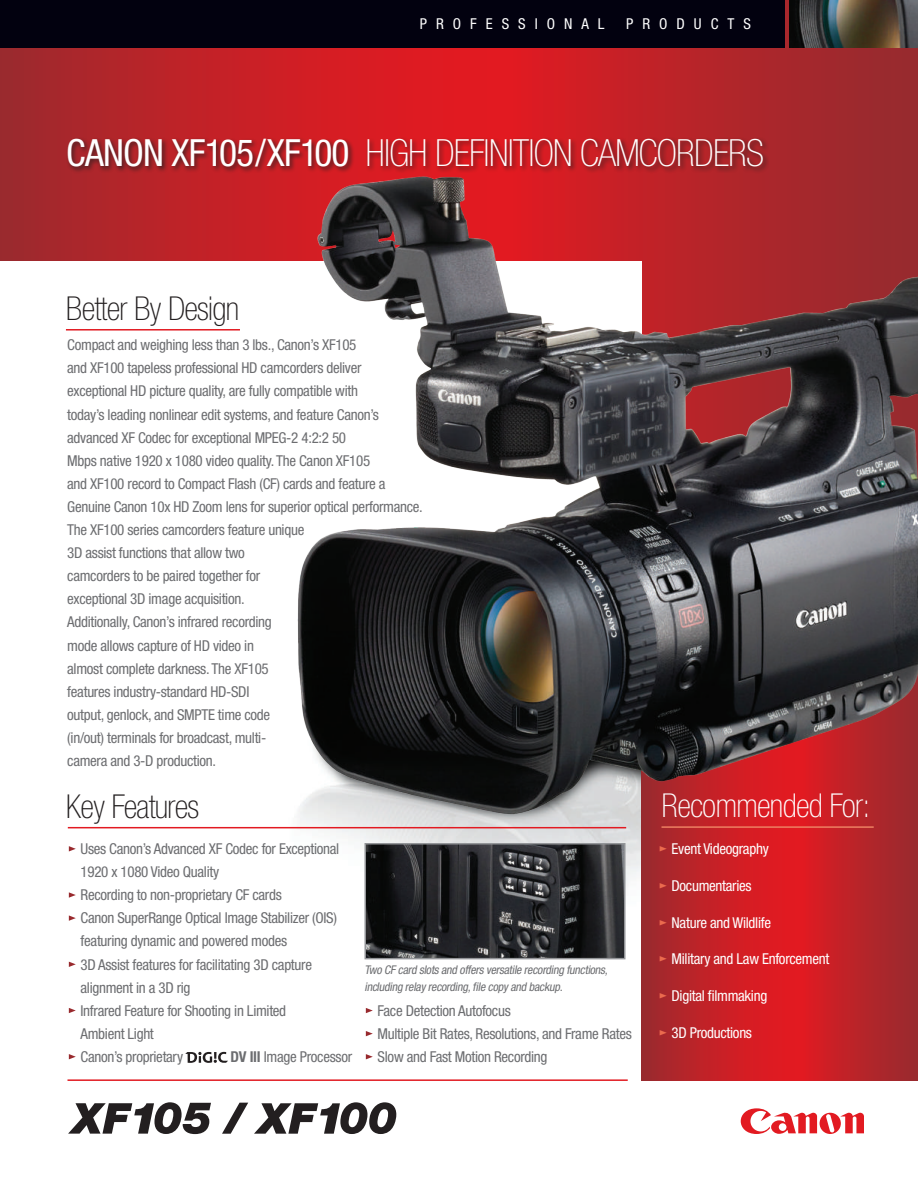
<style>
.page{position:relative;width:918px;height:1188px;background:#fff}
.page>*{position:absolute;margin:0;border:0;box-sizing:border-box;transform-origin:0 0}
.t1{font:100 condensed 37.5px "Helvetica Neue";letter-spacing:-.02em;color:#fff}
.t2{font:100 condensed 33px "Helvetica Neue";letter-spacing:-.02em;color:#231f20}
.t3{font:100 condensed 33px "Helvetica Neue";letter-spacing:-.02em;color:#fff}
.t4{font:condensed 15px/23.1px "Helvetica Neue";letter-spacing:-.02em;color:#6c6d70}
.t5{font:condensed 15px "Helvetica Neue";letter-spacing:-.02em;color:#fff}
.t6{font:condensed 15px "Helvetica Neue";letter-spacing:.6em;color:#fff}
.t7{font:italic condensed 12px/16.5px "Helvetica Neue";color:#6c6d70}
.s1{font-weight:400}
.s2{font-family:"Meta Plus Bold Caps";font-stretch:normal;color:#fff}
.s3{font-weight:700}
.s4{font-family:"Meta Plus Bold Caps";font-stretch:normal;color:#eb6b4e}
</style>
<div class="page">
<svg style="left:0;top:0;width:918px;height:261px"></svg>
<div style="left:0;top:0;width:784px;height:47px;background:#02010f"></div>
<img style="left:156px;top:122px;width:762px;height:1013px">
<svg style="left:185px;top:1052px;width:43px;height:11px"></svg>
<div style="left:66px;top:137px;width:703px;height:37px;background:#231f20;opacity:.75"></div>
<hr style="left:68px;top:827px;width:558px;height:1px;background:#e21a21">
<hr style="left:68px;top:1079px;width:560px;height:2px;background:#e21a21">
<hr style="left:662px;top:826px;width:212px;height:2px;background:#ed8062">
<hr style="left:66px;top:329px;width:174px;height:2px;background:#e21a21">
<img style="left:367px;top:846px;width:256px;height:110px">
<div style="left:364px;top:843px;width:262px;height:116px;border:2px solid #939598"></div>
<img style="left:789px;top:0;width:129px;height:47px">
<svg style="left:741px;top:1108px;width:123px;height:26px"></svg>
<svg style="left:68px;top:1102px;width:143px;height:32px"></svg>
<svg style="left:254px;top:1102px;width:142px;height:32px"></svg>
<svg style="left:222px;top:1103px;width:26px;height:31px"></svg>
<p class="t6" style="left:420px;top:15px;width:186px">PROFESSIONAL</p>
<p class="t6" style="left:626px;top:15px;width:126px">PRODUCTS</p>
<h1 class="t1" style="left:66px;top:132px;width:699px"><span class="s1">CANON XF105/XF100</span> HIGH DEFINITION CAMCORDERS</h1>
<h2 class="t2" style="left:66px;top:290px;width:175px">Better By Design</h2>
<p class="t4" style="left:67px;top:333px;width:357px">Compact and weighing less than 3 lbs., Canon’s XF105<br>and XF100 tapeless professional HD camcorders deliver exceptional HD picture quality, are fully compatible with<br>today’s leading nonlinear edit systems, and feature Canon’s advanced XF Codec for exceptional MPEG-2 4:2:2 50<br>Mbps native 1920 x 1080 video quality. The Canon XF105<br>and XF100 record to Compact Flash (CF) cards and feature a Genuine Canon 10x HD Zoom lens for superior optical performance.<br>The XF100 series camcorders feature unique<br>3D assist functions that allow two<br>camcorders to be paired together for<br>exceptional 3D image acquisition.<br>Additionally, Canon’s infrared recording<br>mode allows capture of HD video in<br>almost complete darkness. The XF105<br>features industry-standard HD-SDI<br>output, genlock, and SMPTE time code<br>(in/out) terminals for broadcast, multi-<br>camera and 3-D production.</p>
<h2 class="t2" style="left:66px;top:788px;width:135px">Key Features</h2>
<p class="t4" style="left:81px;top:837px;width:260px;text-indent:-13px"><span class="s2">•</span> Uses Canon’s Advanced XF Codec for Exceptional<br>1920 x 1080 Video Quality</p>
<p class="t4" style="left:68px;top:883px;width:216px"><span class="s2">•</span> Recording to non-proprietary CF cards</p>
<p class="t4" style="left:81px;top:906px;width:258px;text-indent:-13px"><span class="s2">•</span> Canon SuperRange Optical Image Stabilizer (OIS) featuring dynamic and powered modes</p>
<p class="t4" style="left:81px;top:953px;width:233px;text-indent:-13px"><span class="s2">•</span> 3D Assist features for facilitating 3D capture alignment in a 3D rig</p>
<p class="t4" style="left:81px;top:999px;width:207px;text-indent:-13px"><span class="s2">•</span> Infrared Feature for Shooting in Limited<br>Ambient Light</p>
<p class="t4" style="left:68px;top:1045px;width:117px"><span class="s2">•</span> Canon’s proprietary</p>
<p class="t4" style="left:231px;top:1045px;width:123px"><span class="s3">DV III</span> Image Processor</p>
<p class="t7" style="left:364px;top:962px;width:247px">Two CF card slotsand offersversatile recording functions, including relayrecording,file copyand backup.</p>
<p class="t4" style="left:364px;top:999px;width:148px"><span class="s2">•</span> Face Detection Autofocus</p>
<p class="t4" style="left:364px;top:1022px;width:269px"><span class="s2">•</span> Multiple Bit Rates, Resolutions, and Frame Rates</p>
<p class="t4" style="left:364px;top:1045px;width:184px"><span class="s2">•</span> Slow and Fast Motion Recording</p>
<h2 class="t3" style="left:662px;top:787px;width:210px">Recommended For:</h2>
<p class="t5" style="left:659px;top:840px;width:112px"><span class="s4">•</span> Event Videography</p>
<p class="t5" style="left:659px;top:877px;width:95px"><span class="s4">•</span> Documentaries</p>
<p class="t5" style="left:659px;top:914px;width:114px"><span class="s4">•</span> Nature and Wildlife</p>
<p class="t5" style="left:659px;top:950px;width:172px"><span class="s4">•</span> Military and Law Enforcement</p>
<p class="t5" style="left:659px;top:987px;width:110px"><span class="s4">•</span> Digital filmmaking</p>
<p class="t5" style="left:659px;top:1024px;width:95px"><span class="s4">•</span> 3D Productions</p>
</div>
